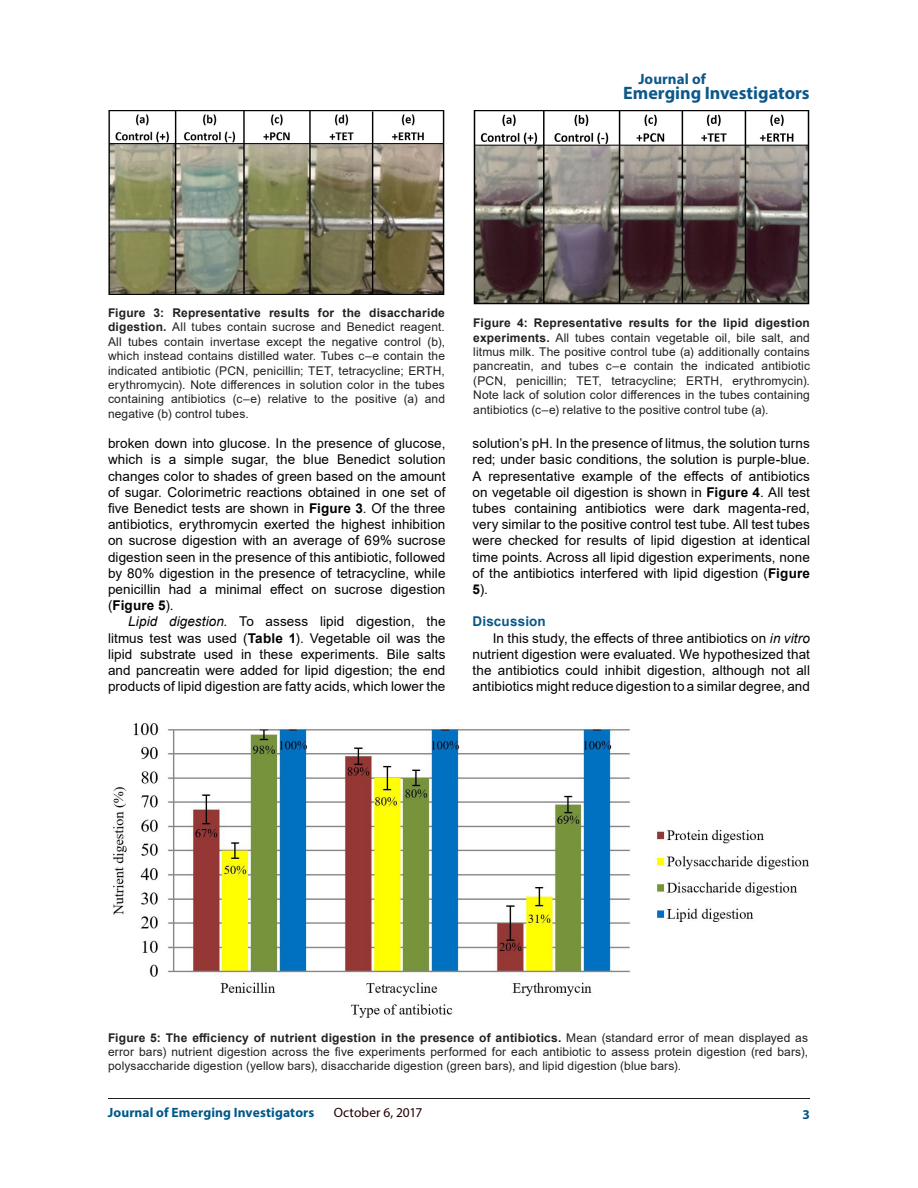
<style>
.page{position:relative;width:918px;height:1188px;background:#fff}
.page>*{position:absolute;margin:0;border:0;box-sizing:border-box;transform-origin:0 0}
.t1{font:700 18px "Myriad Pro";color:#0d588a}
.t2{font:700 15px "Myriad Pro";letter-spacing:.005em;color:#0d588a}
.t3{font:13.5px/16.2px "Arial";letter-spacing:.005em;color:#000;text-align:justify}
.t4{font:700 13.5px "Myriad Pro";letter-spacing:.01em;color:#005888}
.t5{font:13.5px "Myriad Pro";letter-spacing:.005em;color:#230000}
.t6{font:700 13.5px "Arial";letter-spacing:.01em;color:#0a5787}
.t7{font:700 13.5px "Myriad Pro";color:#0a5787}
.t8{font:12px/14.4px "Arial";letter-spacing:.01em;color:#231f20;text-align:justify}
.s1{font-weight:700}
.s2{font-style:italic}
</style>
<div class="page">
<hr style="left:108px;top:1098px;width:702px;height:1px;background:#231f20">
<img style="left:113px;top:723px;width:696px;height:295px">
<img style="left:109px;top:110px;width:335px;height:185px">
<img style="left:473px;top:110px;width:336px;height:195px">
<p class="t2" style="left:638px;top:69px;width:69px">Journal of</p>
<h1 class="t1" style="left:623px;top:81px;width:188px">Emerging Investigators</h1>
<p class="t8" style="left:108px;top:305px;width:339px"><span class="s1">Figure 3: Representative results for the disaccharide digestion.</span> All tubes contain sucrose and Benedict reagent.<br>All tubes contain invertase except the negative control (b), which instead contains distilled water. Tubes c–e contain the indicated antibiotic (PCN, penicillin; TET, tetracycline; ERTH, erythromycin). Note differences in solution color in the tubes containing antibiotics (c–e) relative to the positive (a) and negative (b) control tubes.</p>
<p class="t8" style="left:473px;top:316px;width:338px"><span class="s1">Figure 4: Representative results for the lipid digestion experiments.</span> All tubes contain vegetable oil, bile salt, and litmus milk. The positive control tube (a) additionally contains pancreatin, and tubes c–e contain the indicated antibiotic (PCN, penicillin; TET, tetracycline; ERTH, erythromycin).<br>Note lack of solution color differences in the tubes containing antibiotics (c–e) relative to the positive control tube (a).</p>
<p class="t3" style="left:108px;top:435px;width:339px">broken down into glucose. In the presence of glucose, which is a simple sugar, the blue Benedict solution changes color to shades of green based on the amount of sugar. Colorimetric reactions obtained in one set of five Benedict tests are shown in <span class="s1">Figure 3</span>. Of the three antibiotics, erythromycin exerted the highest inhibition on sucrose digestion with an average of 69% sucrose digestion seen in the presence of this antibiotic, followed by 80% digestion in the presence of tetracycline, while penicillin had a minimal effect on sucrose digestion (<span class="s1">Figure 5</span>).</p>
<p class="t3" style="left:108px;top:613px;width:339px;text-indent:20px"><span class="s2">Lipid digestion</span>. To assess lipid digestion, the litmus test was used (<span class="s1">Table 1</span>). Vegetable oil was the lipid substrate used in these experiments. Bile salts and pancreatin were added for lipid digestion; the end products of lipid digestion are fatty acids, which lower the</p>
<p class="t3" style="left:472px;top:435px;width:339px">solution’s pH. In the presence of litmus, the solution turns red; under basic conditions, the solution is purple-blue.<br>A representative example of the effects of antibiotics on vegetable oil digestion is shown in <span class="s1">Figure 4</span>. All test tubes containing antibiotics were dark magenta-red, very similar to the positive control test tube. All test tubes were checked for results of lipid digestion at identical time points. Across all lipid digestion experiments, none of the antibiotics interfered with lipid digestion (<span class="s1">Figure 5</span>).</p>
<p class="t6" style="left:472px;top:612px;width:75px">Discussion</p>
<p class="t3" style="left:472px;top:630px;width:339px;text-indent:20px">In this study, the effects of three antibiotics on <span class="s2">in vitro </span>nutrient digestion were evaluated. We hypothesized that the antibiotics could inhibit digestion, although not all antibiotics might reduce digestion to a similar degree, and</p>
<p class="t8" style="left:108px;top:1030px;width:702px"><span class="s1">Figure 5: The efficiency of nutrient digestion in the presence of antibiotics.</span> Mean (standard error of mean displayed as error bars) nutrient digestion across the five experiments performed for each antibiotic to assess protein digestion (red bars), polysaccharide digestion (yellow bars), disaccharide digestion (green bars), and lipid digestion (blue bars).</p>
<p class="t4" style="left:108px;top:1104px;width:208px">Journal of Emerging Investigators</p>
<p class="t5" style="left:334px;top:1104px;width:90px">October 6, 2017</p>
<p class="t7" style="left:803px;top:1105px;width:9px">3</p>
</div>
